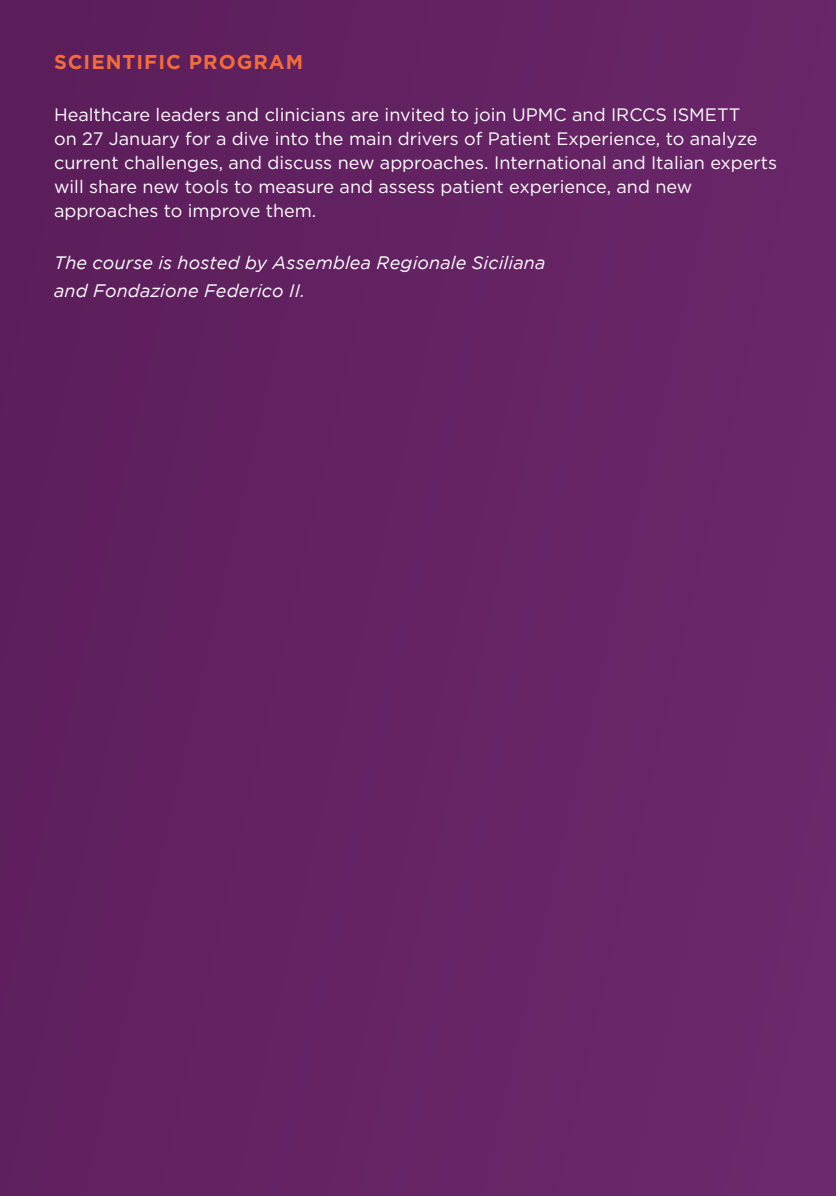
<style>
.page{position:relative;width:836px;height:1196px;background:#fff}
.page>*{position:absolute;margin:0;border:0;box-sizing:border-box;transform-origin:0 0}
.t1{font:700 20px "Gotham";letter-spacing:.05em;color:#f26b3b}
.t2{font:18px/24px "Gotham";color:#fff}
.t3{font:italic 18px/28px "Gotham";letter-spacing:.01em;color:#fff}
</style>
<div class="page">
<div style="left:0;top:0;width:835px;height:1195px;background:#642364"></div>
<p class="t1" style="left:54px;top:50px;width:250px">SCIENTIFIC PROGRAM</p>
<p class="t2" style="left:54px;top:102px;width:724px">Healthcare leaders and clinicians are invited to join UPMC and IRCCS ISMETT<br>on 27 January for a dive into the main drivers of Patient Experience, to analyze current challenges, and discuss new approaches. International and Italian experts will share new tools to measure and assess patient experience, and new approaches to improve them.</p>
<p class="t3" style="left:54px;top:249px;width:492px">The course is hosted by Assemblea Regionale Siciliana and Fondazione Federico II.</p>
</div>
